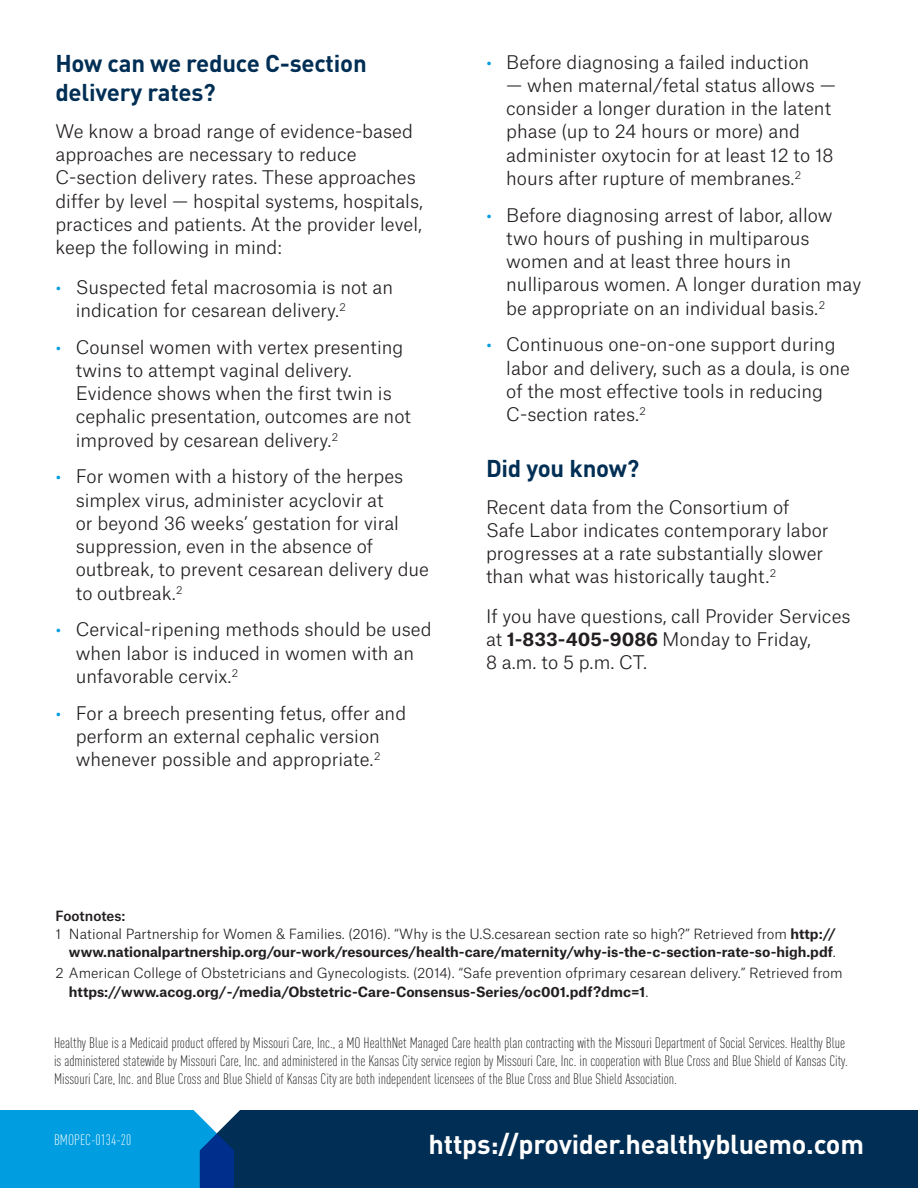
<style>
.page{position:relative;width:918px;height:1188px;background:#fff}
.page>*{position:absolute;margin:0;border:0;box-sizing:border-box;transform-origin:0 0}
.NB_LA_SubHeadline_Bo{font:700 27px "DINOT";letter-spacing:-.01em;color:#fff}
.NB_LA_SubHeadline_Bo-2{font:700 24px/28.8px "DINOT";letter-spacing:-.01em;color:#002e54}
.HB_LA_Body_Text{font:300 18px/23.2px "Atlas Grotesk";color:#231f20}
.HB_LA_LEP_18pt_Discl{font:300 condensed 15px/18px "DINOT";color:#231f20}
.HB_LA_Disclaimer_Lin{font:300 condensed 15px "DINOT";color:#fff}
.HB_LA_Body_Text-2{font:700 13.5px/18px "Atlas Grotesk";color:#231f20;text-align:right}
.HB_LA_Body_Text-3{font:300 13.5px/19.5px "Atlas Grotesk";color:#231f20}
.HB_LA_Body_Text-4{font:500 13.5px "Atlas Grotesk";color:#231f20}
.s1{color:#009de0}
.s2{font-weight:700}
.s3{font-weight:300}
</style>
<div class="page">
<div style="left:234px;top:1110px;width:684px;height:78px;background:#002e54"></div>
<svg style="left:0;top:1110px;width:234px;height:78px;background:#0794d7"></svg>
<p class="NB_LA_SubHeadline_Bo-2" style="left:55px;top:49px;width:313px">How can we reduce C-section delivery rates?</p>
<p class="HB_LA_Body_Text" style="left:55px;top:118px;width:369px">We know a broad range of evidence-based approaches are necessary to reduce C-section delivery rates. These approaches differ by level — hospital systems, hospitals, practices and patients. At the provider level, keep the following in mind:</p>
<p class="HB_LA_Body_Text" style="left:76px;top:273px;width:319px;text-indent:-20px"><span class="s1">•</span> Suspected fetal macrosomia is not an indication for cesarean delivery.<sup>2</sup></p>
<p class="HB_LA_Body_Text" style="left:76px;top:333px;width:337px;text-indent:-20px"><span class="s1">•</span> Counsel women with vertex presenting twins to attempt vaginal delivery.<br>Evidence shows when the first twin is cephalic presentation, outcomes are not improved by cesarean delivery.<sup>2</sup></p>
<p class="HB_LA_Body_Text" style="left:76px;top:463px;width:355px;text-indent:-20px"><span class="s1">•</span> For women with a history of the herpes simplex virus, administer acyclovir at<br>or beyond 36 weeks’ gestation for viral suppression, even in the absence of outbreak, to prevent cesarean delivery due to outbreak.<sup>2</sup></p>
<p class="HB_LA_Body_Text" style="left:76px;top:616px;width:358px;text-indent:-20px"><span class="s1">•</span> Cervical-ripening methods should be used when labor is induced in women with an unfavorable cervix.<sup>2</sup></p>
<p class="HB_LA_Body_Text" style="left:55px;top:699px;width:352px;text-align:center"><span class="s1">•</span> For a breech presenting fetus, offer and perform an external cephalic version whenever possible and appropriate.<sup>2</sup></p>
<p class="HB_LA_Body_Text" style="left:486px;top:48px;width:325px"><span class="s1">•</span> Before diagnosing a failed induction</p>
<p class="HB_LA_Body_Text" style="left:506px;top:72px;width:331px">— when maternal/fetal status allows — consider a longer duration in the latent phase (up to 24 hours or more) and administer oxytocin for at least 12 to 18 hours after rupture of membranes.<sup>2</sup></p>
<p class="HB_LA_Body_Text" style="left:506px;top:201px;width:357px;text-indent:-20px"><span class="s1">•</span> Before diagnosing arrest of labor, allow two hours of pushing in multiparous women and at least three hours in nulliparous women. A longer duration may be appropriate on an individual basis.<sup>2</sup></p>
<p class="HB_LA_Body_Text" style="left:506px;top:331px;width:345px;text-indent:-20px"><span class="s1">•</span> Continuous one-on-one support during labor and delivery, such as a doula, is one of the most effective tools in reducing C-section rates.<sup>2</sup></p>
<p class="NB_LA_SubHeadline_Bo-2" style="left:486px;top:453px;width:155px">Did you know?</p>
<p class="HB_LA_Body_Text" style="left:486px;top:493px;width:344px">Recent data from the Consortium of Safe Labor indicates contemporary labor progresses at a rate substantially slower than what was historically taught.<sup>2</sup></p>
<p class="HB_LA_Body_Text" style="left:486px;top:603px;width:366px">If you have questions, call Provider Services at <span class="s2">1-833-405-9086</span> Monday to Friday,<br>8 a.m. to 5 p.m. CT.</p>
<p class="HB_LA_Body_Text-4" style="left:55px;top:905px;width:71px">Footnotes:</p>
<p class="HB_LA_Body_Text-2" style="left:55px;top:924px;width:782px"><span class="s3">1 National Partnership for Women &amp; Families. (2016). “Why is the U.S.cesarean section rate so high?” Retrieved from</span> http:// www.nationalpartnership.org/our-work/resources/health-care/maternity/why-is-the-c-section-rate-so-high.pdf<span class="s3">.</span></p>
<p class="HB_LA_Body_Text-3" style="left:69px;top:962px;width:775px;text-indent:-14px">2 American College of Obstetricians and Gynecologists. (2014). “Safe prevention ofprimary cesarean delivery.” Retrieved from <span class="s2">https://www.acog.org/-/media/Obstetric-Care-Consensus-Series/oc001.pdf?dmc=1</span>.</p>
<p class="HB_LA_LEP_18pt_Discl" style="left:54px;top:1033px;width:795px">Healthy Blue is a Medicaid product offered by Missouri Care, Inc., a MO HealthNet Managed Care health plan contracting with the Missouri Department of Social Services. Healthy Blue is administered statewide by Missouri Care, Inc. and administered in the Kansas City service region by Missouri Care, Inc. in cooperation with Blue Cross and Blue Shield of Kansas City.<br>Missouri Care, Inc. and Blue Cross and Blue Shield of Kansas City are both independent licensees of the Blue Cross and Blue Shield Association.</p>
<p class="HB_LA_Disclaimer_Lin" style="left:54px;top:1132px;width:79px">BMOPEC-0134-20</p>
<p class="NB_LA_SubHeadline_Bo" style="left:429px;top:1127px;width:437px">https://provider.healthybluemo.com</p>
</div>
